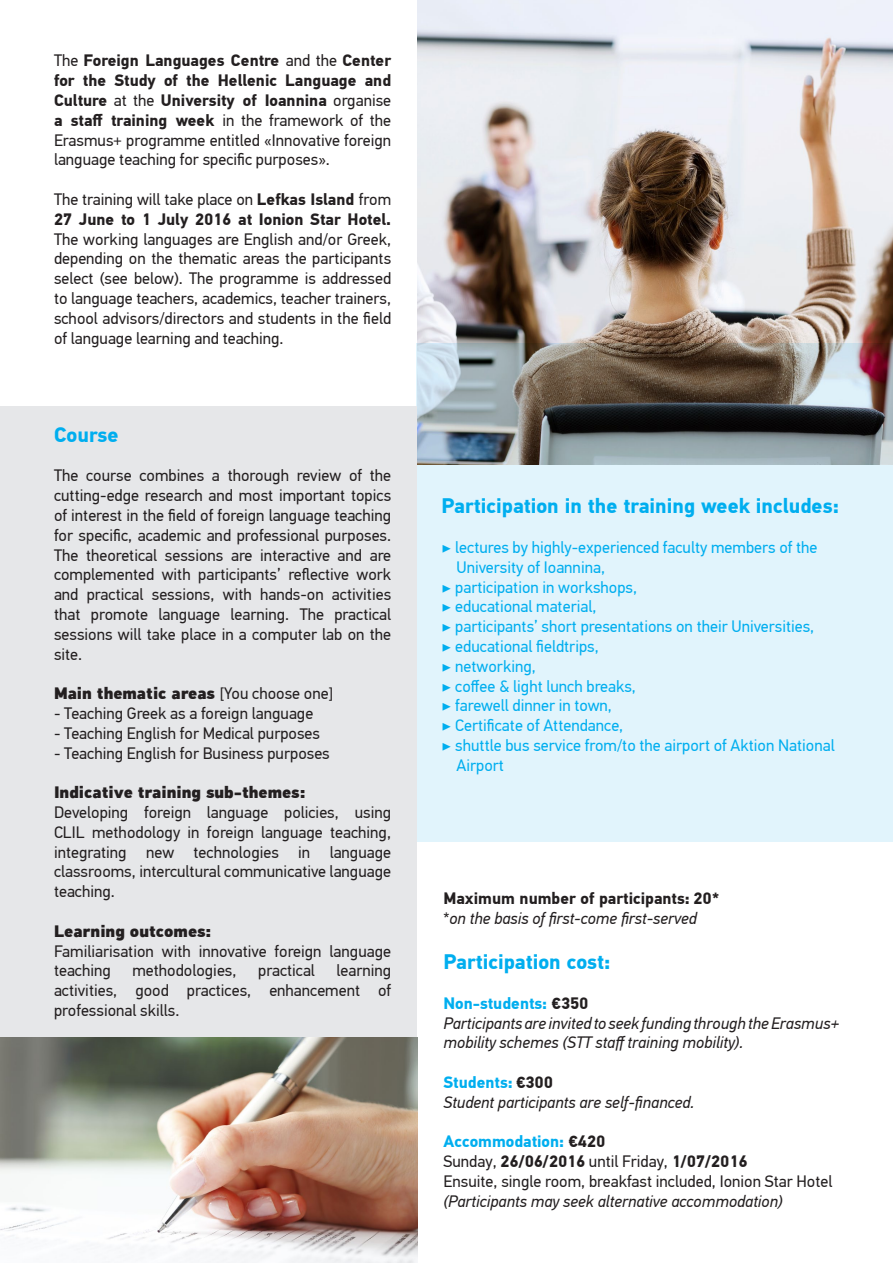
<style>
.page{position:relative;width:893px;height:1263px;background:#fff}
.page>*{position:absolute;margin:0;border:0;box-sizing:border-box;transform-origin:0 0}
.t1{font:700 21px "PF Din Text Pro";color:#00aeef}
.t2{font:16.5px/19.8px "PF Din Text Pro";color:#231f20;text-align:justify}
.t3{font:16.5px "PF Din Text Pro";color:#00aeef}
.t4{font:italic 16.5px/19.8px "PF Din Text Pro";color:#231f20}
.t5{font:700 16.5px/19.8px "PF Din Text Pro";color:#231f20}
.t6{font:900 16.5px "PF Din Text Pro";color:#231f20}
.s1{font-weight:700}
.s2{font-weight:400}
.s3{font-family:"Minion Pro"}
.s4{font-weight:700;font-style:normal}
.s5{font-style:normal}
.s6{font-weight:700;font-style:normal;color:#00aeef}
.s7{font-weight:700;color:#00aeef}
</style>
<div class="page">
<img style="left:417px;top:0;width:476px;height:344px">
<svg style="left:417px;top:344px;width:476px;height:498px;background:#c6d4da"></svg>
<div style="left:0;top:406px;width:417px;height:857px;background:#e6e7e9"></div>
<img style="left:0;top:1037px;width:417px;height:226px">
<p class="t2" style="left:54px;top:52px;width:339px">The <span class="s1">Foreign Languages Centre</span> and the <span class="s1">Center for the Study of the Hellenic Language and Culture</span> at the <span class="s1">University of Ioannina</span> organise <span class="s1">a staff training week</span> in the framework of the Erasmus+ programme entitled «Innovative foreign language teaching for specific purposes».</p>
<p class="t5" style="left:54px;top:191px;width:339px"><span class="s2">The training will take place on</span> Lefkas Island <span class="s2">from<br></span>27 June to 1 July 2016 at Ionion Star Hotel.</p>
<p class="t2" style="left:54px;top:231px;width:339px">The working languages are English and/or Greek, depending on the thematic areas the participants select (see below). The programme is addressed to language teachers, academics, teacher trainers, school advisors/directors and students in the field of language learning and teaching.</p>
<p class="t1" style="left:54px;top:426px;width:66px">Course</p>
<p class="t2" style="left:54px;top:467px;width:339px">The course combines a thorough review of the cutting-edge research and most important topics of interest in the field of foreign language teaching for specific, academic and professional purposes.<br>The theoretical sessions are interactive and are complemented with participants’ reflective work and practical sessions, with hands-on activities that promote language learning. The practical sessions will take place in a computer lab on the site.</p>
<p class="t6" style="left:54px;top:687px;width:280px">Main thematic areas <span class="s2">[You choose one]</span></p>
<p class="t2" style="left:54px;top:705px;width:261px">- Teaching Greek as a foreign language</p>
<p class="t2" style="left:54px;top:725px;width:268px">- Teaching English for Medical purposes</p>
<p class="t2" style="left:54px;top:744px;width:277px">- Teaching English for Business purposes</p>
<p class="t6" style="left:54px;top:786px;width:253px">Indicative training sub-themes:</p>
<p class="t2" style="left:54px;top:804px;width:339px">Developing foreign language policies, using CLIL methodology in foreign language teaching, integrating new technologies in language classrooms, intercultural communicative language teaching.</p>
<p class="t6" style="left:54px;top:924px;width:159px">Learning outcomes:</p>
<p class="t2" style="left:54px;top:942px;width:339px">Familiarisation with innovative foreign language teaching</p>
<p class="t2" style="left:54px;top:962px;width:339px;text-indent:282px">learning activities, good practices, enhancement of professional skills.</p>
<p class="t2" style="left:132px;top:962px;width:106px">methodologies,</p>
<p class="t2" style="left:258px;top:962px;width:58px">practical</p>
<p class="t1" style="left:441px;top:497px;width:399px">Participation in the training week includes:</p>
<p class="t3" style="left:441px;top:540px;width:377px"><span class="s3">▶</span> lectures by highly-experienced faculty members of the</p>
<p class="t3" style="left:456px;top:560px;width:150px">University of Ioannina,</p>
<p class="t3" style="left:441px;top:580px;width:197px"><span class="s3">▶</span> participation in workshops,</p>
<p class="t3" style="left:441px;top:600px;width:156px"><span class="s3">▶</span> educational material,</p>
<p class="t3" style="left:441px;top:620px;width:374px"><span class="s3">▶</span> participants’ short presentations on their Universities,</p>
<p class="t3" style="left:441px;top:639px;width:159px"><span class="s3">▶</span> educational fieldtrips,</p>
<p class="t3" style="left:441px;top:659px;width:96px"><span class="s3">▶</span> networking,</p>
<p class="t3" style="left:441px;top:679px;width:196px"><span class="s3">▶</span> coffee &amp; light lunch breaks,</p>
<p class="t3" style="left:441px;top:699px;width:172px"><span class="s3">▶</span> farewell dinner in town,</p>
<p class="t3" style="left:441px;top:719px;width:183px"><span class="s3">▶</span> Certificate of Attendance,</p>
<p class="t3" style="left:441px;top:738px;width:395px"><span class="s3">▶</span> shuttle bus service from/to the airport of Aktion National</p>
<p class="t3" style="left:456px;top:758px;width:49px">Airport</p>
<p class="t4" style="left:443px;top:890px;width:277px"><span class="s4">Maximum number of participants: 20* </span><span class="s5">*</span>on the basis of first-come first-served</p>
<p class="t1" style="left:443px;top:953px;width:168px">Participation cost:</p>
<p class="t4" style="left:443px;top:995px;width:397px"><span class="s6">Non-students:</span> <span class="s4">€350<br></span>Participants are invited to seek funding through the Erasmus+ mobility schemes (STT staff training mobility).</p>
<p class="t4" style="left:443px;top:1074px;width:253px"><span class="s6">Students:</span> <span class="s4">€300<br></span>Student participants are self-financed.</p>
<p class="t2" style="left:443px;top:1133px;width:390px;text-align:left"><span class="s7">Accommodation:</span> <span class="s1">€420<br></span>Sunday, <span class="s1">26/06/2016</span> until Friday, <span class="s1">1/07/2016<br></span>Ensuite, single room, breakfast included, Ionion Star Hotel</p>
<p class="t4" style="left:443px;top:1193px;width:341px">(Participants may seek alternative accommodation)</p>
</div>
